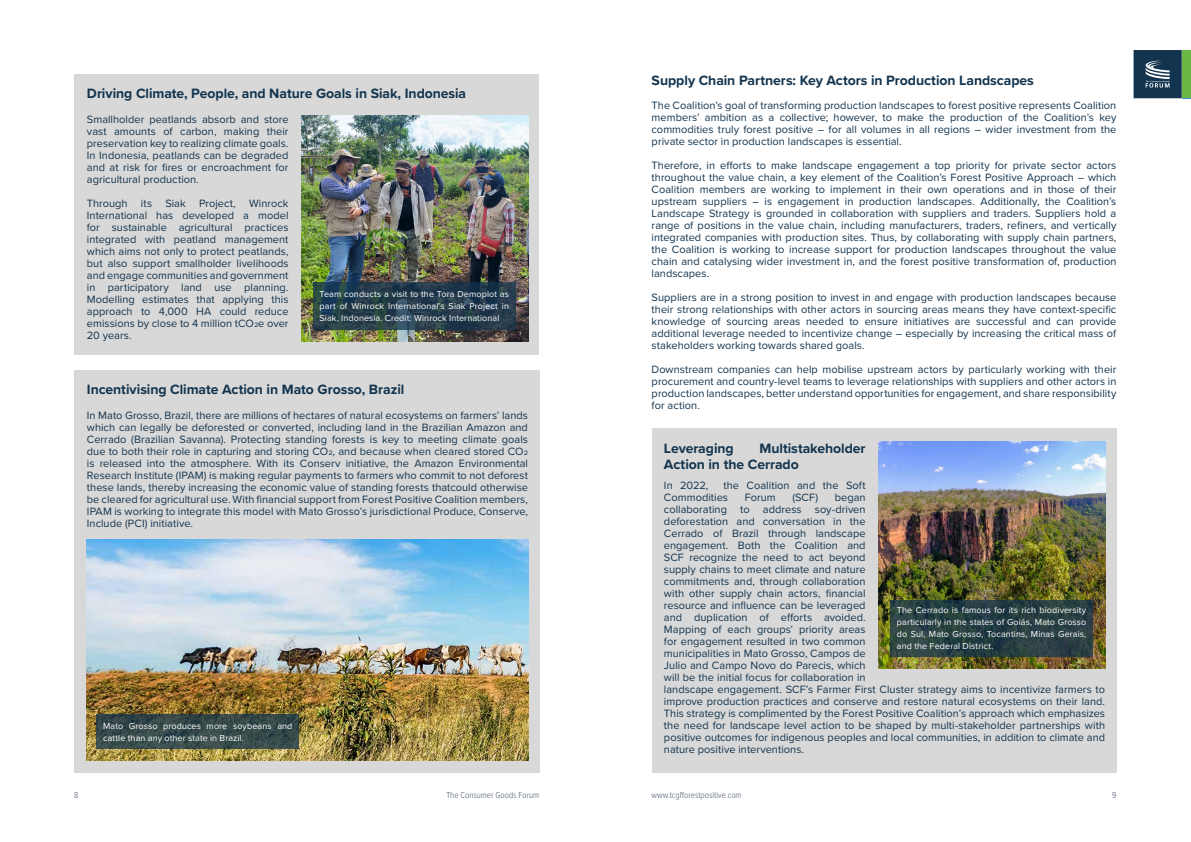
<style>
.page{position:relative;width:1191px;height:842px;background:#fff}
.page>*{position:absolute;margin:0;border:0;box-sizing:border-box;transform-origin:0 0}
.t1{font:700 14px/16px "Proxima Nova";letter-spacing:-.005em;color:#13344e}
.t2{font:11px/12px "Proxima Nova";letter-spacing:.005em;color:#13344e;text-align:justify}
.t3{font:9px/12px "Proxima Nova";letter-spacing:.01em;color:#fff;text-align:justify}
.t4{font:300 9px "Proxima Nova Cond";color:#4e5b70}
</style>
<div class="page">
<svg style="left:1133px;top:50px;width:48px;height:48px;background:#2c4a61"></svg>
<div style="left:1181px;top:50px;width:10px;height:48px;background:#69b845"></div>
<div style="left:75px;top:74px;width:464px;height:281px;background:#d8d8d8"></div>
<img style="left:301px;top:115px;width:227px;height:227px">
<svg style="left:313px;top:282px;width:202px;height:48px;background:#243d4c"></svg>
<div style="left:74px;top:370px;width:465px;height:402px;background:#d8d8d8"></div>
<img style="left:87px;top:539px;width:441px;height:221px">
<div style="left:651px;top:428px;width:465px;height:344px;background:#d8d8d8"></div>
<img style="left:878px;top:442px;width:227px;height:226px">
<svg style="left:97px;top:714px;width:202px;height:35px;background:#354949"></svg>
<svg style="left:890px;top:600px;width:202px;height:57px;background:#284043"></svg>
<p class="t1" style="left:87px;top:85px;width:381px">Driving Climate, People, and Nature Goals in Siak, Indonesia</p>
<p class="t2" style="left:87px;top:113px;width:203px">Smallholder peatlands absorb and store vast amounts of carbon, making their preservation key to realizing climate goals.<br>In Indonesia, peatlands can be degraded and at risk for fires or encroachment for agricultural production.</p>
<p class="t2" style="left:87px;top:197px;width:203px">Through its Siak Project, Winrock International has developed a model for sustainable agricultural practices integrated with peatland management which aims not only to protect peatlands, but also support smallholder livelihoods and engage communities and government in participatory land use planning.<br>Modelling estimates that applying this approach to 4,000 HA could reduce emissions by close to 4 million tCO2e over 20 years.</p>
<p class="t3" style="left:319px;top:288px;width:191px">Team conducts a visit to the Tora Demoplot as part of Winrock International’s Siak Project in Siak, Indonesia. Credit: Winrock International</p>
<p class="t1" style="left:87px;top:381px;width:319px">Incentivising Climate Action in Mato Grosso, Brazil</p>
<p class="t2" style="left:87px;top:408px;width:442px">In Mato Grosso, Brazil, there are millions of hectares of natural ecosystems on farmers’ lands which can legally be deforested or converted, including land in the Brazilian Amazon and Cerrado (Brazilian Savanna). Protecting standing forests is key to meeting climate goals due to both their role in capturing and storing CO2, and because when cleared stored CO2 is released into the atmosphere. With its Conserv initiative, the Amazon Environmental Research Institute (IPAM) is making regular payments to farmers who commit to not deforest these lands, thereby increasing the economic value of standing forests thatcould otherwise be cleared for agricultural use. With financial support from Forest Positive Coalition members, IPAM is working to integrate this model with Mato Grosso’s jurisdictional Produce, Conserve, Include (PCI) initiative.</p>
<p class="t3" style="left:103px;top:720px;width:191px">Mato Grosso produces more soybeans and cattle than any other state in Brazil.</p>
<p class="t1" style="left:651px;top:72px;width:384px">Supply Chain Partners: Key Actors in Production Landscapes</p>
<p class="t2" style="left:651px;top:99px;width:466px">The Coalition’s goal of transforming production landscapes to forest positive represents Coalition members’ ambition as a collective; however, to make the production of the Coalition’s key commodities truly forest positive – for all volumes in all regions – wider investment from the private sector in production landscapes is essential.</p>
<p class="t2" style="left:651px;top:159px;width:466px">Therefore, in efforts to make landscape engagement a top priority for private sector actors throughout the value chain, a key element of the Coalition’s Forest Positive Approach – which Coalition members are working to implement in their own operations and in those of their upstream suppliers – is engagement in production landscapes. Additionally, the Coalition’s Landscape Strategy is grounded in collaboration with suppliers and traders. Suppliers hold a range of positions in the value chain, including manufacturers, traders, refiners, and vertically integrated companies with production sites. Thus, by collaborating with supply chain partners, the Coalition is working to increase support for production landscapes throughout the value chain and catalysing wider investment in, and the forest positive transformation of, production landscapes.</p>
<p class="t2" style="left:651px;top:291px;width:466px">Suppliers are in a strong position to invest in and engage with production landscapes because their strong relationships with other actors in sourcing areas means they have context-specific knowledge of sourcing areas needed to ensure initiatives are successful and can provide additional leverage needed to incentivize change – especially by increasing the critical mass of stakeholders working towards shared goals.</p>
<p class="t2" style="left:651px;top:363px;width:466px">Downstream companies can help mobilise upstream actors by particularly working with their procurement and country-level teams to leverage relationships with suppliers and other actors in production landscapes, better understand opportunities for engagement, and share responsibility for action.</p>
<p class="t1" style="left:664px;top:440px;width:71px">Leveraging</p>
<p class="t1" style="left:664px;top:440px;width:203px;text-indent:95px">Multistakeholder<br>Action in the Cerrado</p>
<p class="t2" style="left:664px;top:479px;width:46px">In 2022,</p>
<p class="t2" style="left:664px;top:479px;width:203px;text-indent:59px">the Coalition and the Soft<br>Commodities</p>
<p class="t2" style="left:744px;top:491px;width:33px">Forum</p>
<p class="t2" style="left:792px;top:491px;width:27px">(SCF)</p>
<p class="t2" style="left:664px;top:491px;width:203px;text-indent:171px">began collaborating to address soy-driven deforestation and conversation in the Cerrado of Brazil through landscape engagement. Both the Coalition and SCF recognize the need to act beyond supply chains to meet climate and nature commitments and, through collaboration with other supply chain actors, financial resource and influence can be leveraged and duplication of efforts avoided.<br>Mapping of each groups’ priority areas for engagement resulted in two common municipalities in Mato Grosso, Campos de Julio and Campo Novo do Parecis, which will be the initial focus for collaboration in</p>
<p class="t3" style="left:897px;top:603px;width:191px">The Cerrado is famous for its rich biodiversity particularly in the states of Goiás, Mato Grosso do Sul, Mato Grosso, Tocantins, Minas Gerais, and the Federal District.</p>
<p class="t2" style="left:664px;top:683px;width:442px">landscape engagement. SCF’s Farmer First Cluster strategy aims to incentivize farmers to improve production practices and conserve and restore natural ecosystems on their land.<br>This strategy is complimented by the Forest Positive Coalition’s approach which emphasizes the need for landscape level action to be shaped by multi-stakeholder partnerships with positive outcomes for indigenous peoples and local communities, in addition to climate and nature positive interventions.</p>
<p class="t4" style="left:74px;top:789px;width:6px">8</p>
<p class="t4" style="left:446px;top:788px;width:94px">The Consumer Goods Forum</p>
<p class="t4" style="left:651px;top:788px;width:91px">www.tcgfforestpositive.com</p>
<p class="t4" style="left:1112px;top:789px;width:6px">9</p>
</div>
